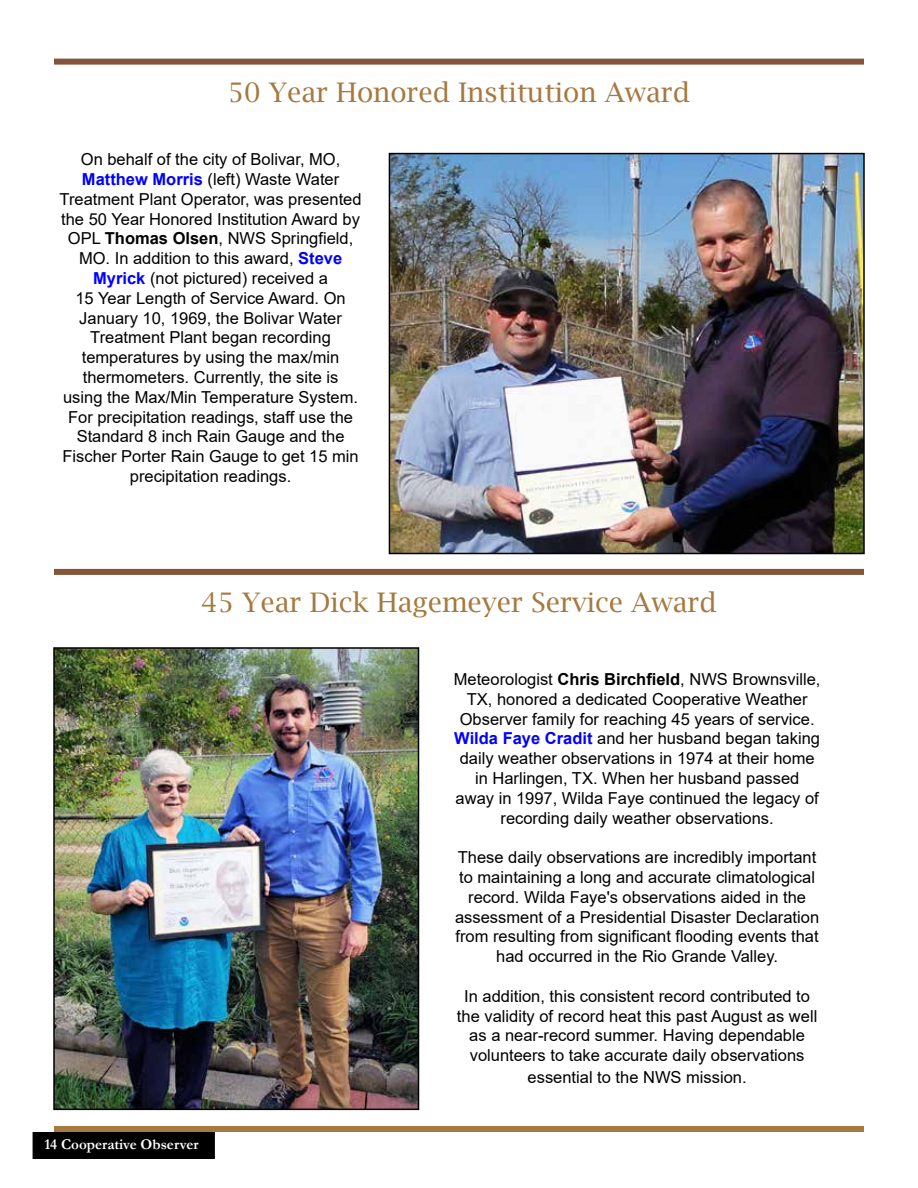
<style>
.page{position:relative;width:918px;height:1188px;background:#fff}
.page>*{position:absolute;margin:0;border:0;box-sizing:border-box;transform-origin:0 0}
.t1{font:27px "Lucida Bright";color:#a5793f}
.t2{font:16.5px/19.8px "Arial";color:#000;text-align:center}
.t3{font:700 15px "Garamond";color:#fff}
.s1{font-weight:700;color:#00f}
.s2{font-weight:700}
</style>
<div class="page">
<div style="left:33px;top:1133px;width:181px;height:25px;background:#000"></div>
<div style="left:33px;top:1132px;width:182px;height:27px;border:2px solid #000"></div>
<div style="left:54px;top:1126px;width:810px;height:6px;background:#a5793f"></div>
<div style="left:54px;top:569px;width:810px;height:6px;background:#845339"></div>
<div style="left:54px;top:59px;width:810px;height:6px;background:#845339"></div>
<img style="left:392px;top:156px;width:470px;height:395px">
<div style="left:389px;top:153px;width:476px;height:401px;border:2px solid #000"></div>
<img style="left:56px;top:650px;width:360px;height:457px">
<div style="left:53px;top:647px;width:366px;height:463px;border:2px solid #000"></div>
<h1 class="t1" style="left:228px;top:77px;width:464px">50 Year Honored Institution Award</h1>
<p class="t2" style="left:60px;top:149px;width:304px">On behalf of the city of Bolivar, MO, <span class="s1">Matthew Morris</span> (left) Waste Water Treatment Plant Operator, was presented the 50 Year Honored Institution Award by OPL <span class="s2">Thomas Olsen</span>, NWS Springfield, MO. In addition to this award, <span class="s1">Steve Myrick</span> (not pictured) received a<br>15 Year Length of Service Award. On January 10, 1969, the Bolivar Water Treatment Plant began recording temperatures by using the max/min thermometers. Currently, the site is<br>using the Max/Min Temperature System.<br>For precipitation readings, staff use the Standard 8 inch Rain Gauge and the Fischer Porter Rain Gauge to get 15 min precipitation readings.</p>
<h1 class="t1" style="left:201px;top:587px;width:517px">45 Year Dick Hagemeyer Service Award</h1>
<p class="t3" style="left:44px;top:1134px;width:156px">14 Cooperative Observer</p>
<p class="t2" style="left:454px;top:669px;width:368px">Meteorologist <span class="s2">Chris Birchfield</span>, NWS Brownsville, TX, honored a dedicated Cooperative Weather Observer family for reaching 45 years of service.<br><span class="s1">Wilda Faye Cradit</span> and her husband began taking daily weather observations in 1974 at their home in Harlingen, TX. When her husband passed away in 1997, Wilda Faye continued the legacy of recording daily weather observations.</p>
<p class="t2" style="left:455px;top:847px;width:366px">These daily observations are incredibly important to maintaining a long and accurate climatological record. Wilda Faye's observations aided in the assessment of a Presidential Disaster Declaration from resulting from significant flooding events that had occurred in the Rio Grande Valley.</p>
<p class="t2" style="left:457px;top:986px;width:362px">In addition, this consistent record contributed to the validity of record heat this past August as well as a near-record summer. Having dependable volunteers to take accurate daily observations</p>
<p class="t2" style="left:528px;top:1067px;width:221px">essential to the NWS mission.</p>
</div>
